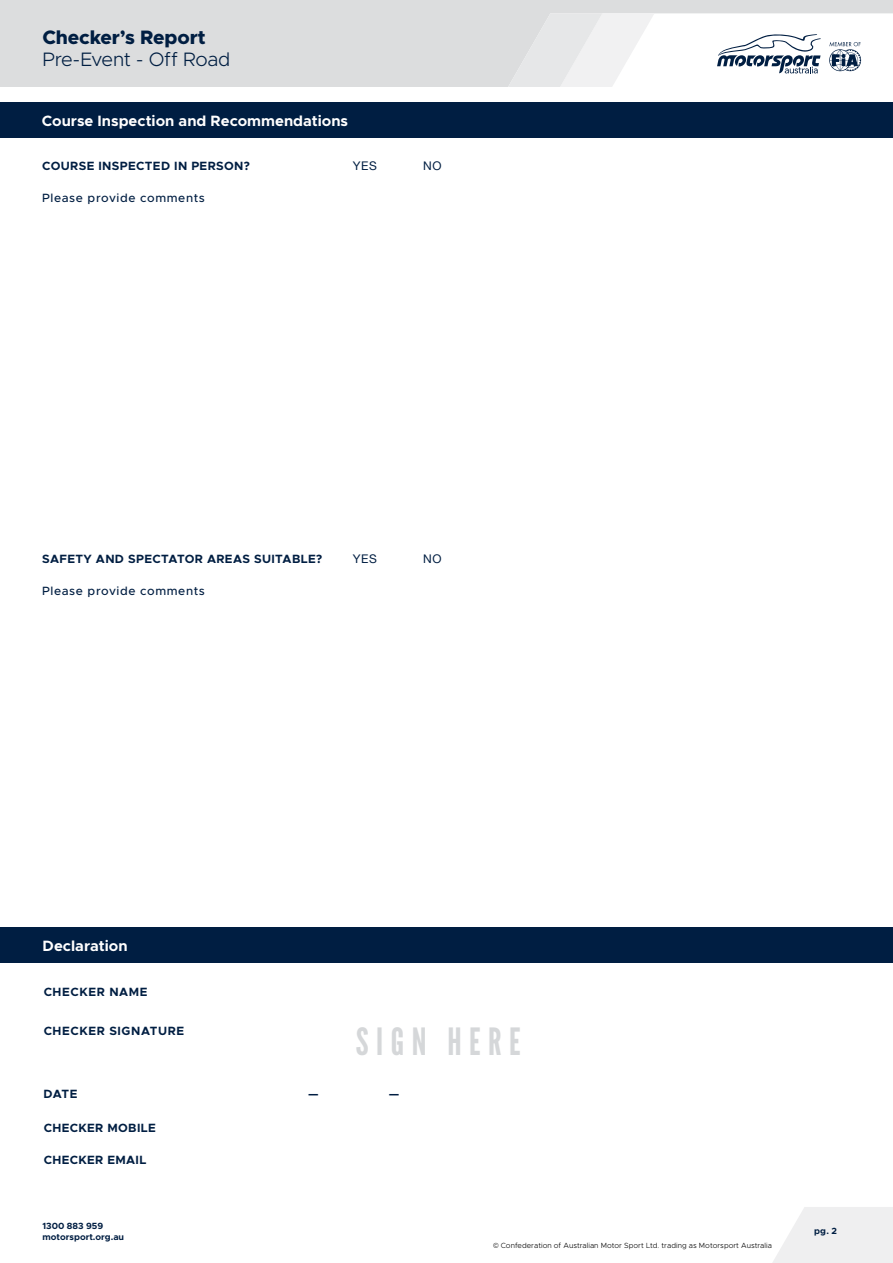
<style>
.page{position:relative;width:893px;height:1263px;background:#fff}
.page>*{position:absolute;margin:0;border:0;box-sizing:border-box;transform-origin:0 0}
.t1{font:37.5px "League Gothic";letter-spacing:.2em;color:#d5d7d9}
.t2{font:300 19.5px "Metropolis";letter-spacing:-.015em;color:#001e42}
.t3{font:800 19.5px "Metropolis";letter-spacing:-.005em;color:#001e42}
.t4{font:700 15px "Metropolis";color:#fff}
.t5{font:700 12px "Metropolis";letter-spacing:.03em;color:#001e42}
.t6{font:500 12px "Metropolis";letter-spacing:.05em;color:#001e42}
.t7{font:700 12px "Metropolis";letter-spacing:.05em;color:#001e42}
.t8{font:12px "Helvetica Neue LT Std";letter-spacing:.05em;color:#001e42}
.t9{font:700 9px/10.8px "Metropolis";color:#001e42}
.t10{font:300 7.5px "Metropolis";color:#000}
.s1{font-family:"Montserrat"}
</style>
<div class="page">
<svg style="left:773px;top:1207px;width:120px;height:56px"></svg>
<svg style="left:0;top:0;width:893px;height:86px;fill:#dcddde"></svg>
<svg style="left:508px;top:13px;width:146px;height:73px"></svg>
<div style="left:0;top:102px;width:893px;height:35px;background:#001e42"></div>
<div style="left:0;top:927px;width:893px;height:35px;background:#001e42"></div>
<h2 class="t3" style="left:43px;top:25px;width:165px">Checker’s Report</h2>
<h2 class="t2" style="left:43px;top:47px;width:189px">Pre-Event - Off Road</h2>
<p class="t4" style="left:42px;top:111px;width:308px">Course Inspection and Recommendations</p>
<p class="t5" style="left:42px;top:158px;width:209px">COURSE INSPECTED IN PERSON?</p>
<p class="t8" style="left:353px;top:158px;width:26px">YES</p>
<p class="t6" style="left:42px;top:190px;width:164px">Please provide comments</p>
<p class="t8" style="left:423px;top:158px;width:20px">NO</p>
<p class="t5" style="left:42px;top:552px;width:281px">SAFETY AND SPECTATOR AREAS SUITABLE?</p>
<p class="t6" style="left:42px;top:583px;width:164px">Please provide comments</p>
<p class="t8" style="left:353px;top:551px;width:26px">YES</p>
<p class="t8" style="left:423px;top:551px;width:20px">NO</p>
<p class="t4" style="left:43px;top:936px;width:86px">Declaration</p>
<p class="t7" style="left:44px;top:984px;width:105px">CHECKER NAME</p>
<p class="t7" style="left:44px;top:1024px;width:142px">CHECKER SIGNATURE</p>
<h1 class="t1" style="left:356px;top:1019px;width:166px">SIGN HERE</h1>
<p class="t5" style="left:44px;top:1086px;width:36px">DATE</p>
<p class="t5" style="left:308px;top:1086px;width:12px">—</p>
<p class="t5" style="left:389px;top:1086px;width:12px">—</p>
<p class="t5" style="left:44px;top:1120px;width:114px">CHECKER MOBILE</p>
<p class="t5" style="left:44px;top:1152px;width:104px">CHECKER EMAIL</p>
<p class="t9" style="left:43px;top:1220px;width:83px">1300 883 959 motorsport.org.au</p>
<p class="t9" style="left:814px;top:1225px;width:24px">pg. 2</p>
<p class="t10" style="left:493px;top:1240px;width:280px"><span class="s1">©</span> Confederation of Australian Motor Sport Ltd. trading as Motorsport Australia</p>
</div>
